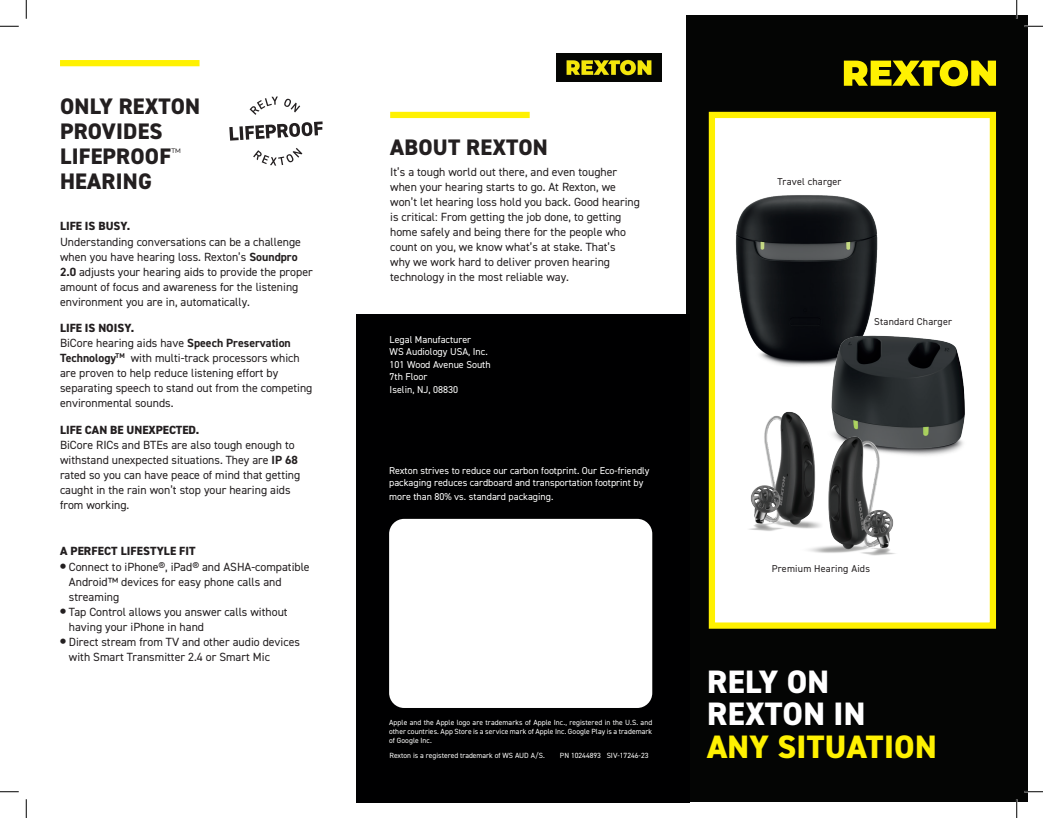
<style>
.page{position:relative;width:1043px;height:818px;background:#fff}
.page>*{position:absolute;margin:0;border:0;box-sizing:border-box;transform-origin:0 0}
.t1{font:800 32.5px/32.5px "DIN2014";letter-spacing:.01em;color:#fff}
.t2{font:800 32.5px "DIN2014";letter-spacing:.01em;color:#fff101}
.t3{font:800 22.5px/25px "DIN2014";letter-spacing:.01em;color:#231f20}
.t4{font:11.88px/15px "DIN2014";color:#231f20}
.t5{font:800 11.88px "DIN2014";color:#231f20}
.t6{font:10px/12.5px "DIN2014";color:#fff}
.t7{font:10px "DIN2014";letter-spacing:.02em;color:#231f20}
.t8{font:7.5px/9px "DIN2014";color:#fff;text-align:justify}
.s1{font-weight:700}
.s2{font-weight:800}
.s3{font-weight:800;font-size:20px}
</style>
<div class="page">
<div style="left:686px;top:15px;width:342px;height:786px;background:#040504"></div>
<div style="left:708px;top:112px;width:288px;height:516px;background:#fff;border:6px solid #fff101"></div>
<div style="left:356px;top:314px;width:334px;height:488px;background:#000001"></div>
<svg style="left:843px;top:60px;width:153px;height:26px"></svg>
<div style="left:389px;top:519px;width:263px;height:189px;background:#fff;border-radius:15px"></div>
<img style="left:556px;top:54px;width:105px;height:28px">
<div style="left:390px;top:112px;width:139px;height:6px;background:#fff101"></div>
<div style="left:60px;top:60px;width:139px;height:6px;background:#fff101"></div>
<img style="left:735px;top:195px;width:143px;height:171px">
<img style="left:813px;top:321px;width:152px;height:135px">
<img style="left:749px;top:401px;width:96px;height:130px">
<img style="left:797px;top:425px;width:110px;height:131px">
<svg style="left:253px;top:148px;width:49px;height:18px"></svg>
<svg style="left:249px;top:96px;width:29px;height:19px"></svg>
<svg style="left:284px;top:98px;width:16px;height:14px"></svg>
<svg style="left:229px;top:121px;width:93px;height:20px"></svg>
<svg style="left:0;top:25px;width:19px;height:2px"></svg>
<svg style="left:1024px;top:25px;width:18px;height:2px"></svg>
<svg style="left:0;top:791px;width:19px;height:1px"></svg>
<svg style="left:1024px;top:790px;width:18px;height:2px"></svg>
<svg style="left:25px;top:0;width:2px;height:19px"></svg>
<svg style="left:25px;top:799px;width:2px;height:19px"></svg>
<svg style="left:1015px;top:0;width:2px;height:19px"></svg>
<svg style="left:1015px;top:799px;width:2px;height:19px"></svg>
<h2 class="t3" style="left:60px;top:94px;width:142px">ONLY REXTON<br>PROVIDES<br>LIFEPROOF<sup>™<br></sup>HEARING</h2>
<p class="t5" style="left:60px;top:218px;width:72px">LIFE IS BUSY.</p>
<p class="t4" style="left:60px;top:234px;width:254px">Understanding conversations can be a challenge when you have hearing loss. Rexton’s <span class="s1">Soundpro 2.0</span> adjusts your hearing aids to provide the proper amount of focus and awareness for the listening environment you are in, automatically.</p>
<p class="t4" style="left:60px;top:320px;width:254px"><span class="s2">LIFE IS NOISY.<br></span>BiCore hearing aids have <span class="s1">Speech Preservation Technology</span><sup>TM</sup> with multi-track processors which are proven to help reduce listening effort by separating speech to stand out from the competing environmental sounds.</p>
<p class="t5" style="left:60px;top:421px;width:141px">LIFE CAN BE UNEXPECTED.</p>
<p class="t4" style="left:60px;top:436px;width:242px">BiCore RICs and BTEs are also tough enough to withstand unexpected situations. They are <span class="s1">IP 68 </span>rated so you can have peace of mind that getting caught in the rain won’t stop your hearing aids from working.</p>
<p class="t5" style="left:60px;top:543px;width:137px">A PERFECT LIFESTYLE FIT</p>
<p class="t4" style="left:69px;top:558px;width:242px;text-indent:-9px"><span class="s3">•</span> Connect to iPhone®, iPad® and ASHA-compatible<br>Android™ devices for easy phone calls and streaming</p>
<p class="t4" style="left:69px;top:603px;width:220px;text-indent:-9px"><span class="s3">•</span> Tap Control allows you answer calls without having your iPhone in hand</p>
<p class="t4" style="left:69px;top:633px;width:233px;text-indent:-9px"><span class="s3">•</span> Direct stream from TV and other audio devices with Smart Transmitter 2.4 or Smart Mic</p>
<h2 class="t3" style="left:390px;top:135px;width:159px">ABOUT REXTON</h2>
<p class="t4" style="left:390px;top:164px;width:251px">It’s a tough world out there, and even tougher when your hearing starts to go. At Rexton, we won’t let hearing loss hold you back. Good hearing is critical: From getting the job done, to getting home safely and being there for the people who count on you, we know what’s at stake. That’s<br>why we work hard to deliver proven hearing technology in the most reliable way.</p>
<p class="t6" style="left:389px;top:333px;width:103px">Legal Manufacturer<br>WS Audiology USA, Inc.<br>101 Wood Avenue South<br>7th Floor<br>Iselin, NJ, 08830</p>
<p class="t6" style="left:389px;top:463px;width:262px">Rexton strives to reduce our carbon footprint. Our Eco-friendly packaging reduces cardboard and transportation footprint by</p>
<p class="t6" style="left:389px;top:490px;width:166px">more than 80% vs. standard packaging.</p>
<p class="t8" style="left:389px;top:718px;width:265px">Apple and the Apple logo are trademarks of Apple Inc., registered in the U.S. and other countries. App Store is a service mark of Apple Inc. Google Play is a trademark of Google Inc.</p>
<p class="t8" style="left:389px;top:750px;width:157px">Rexton is a registered trademark of WS AUD A/S.</p>
<p class="t8" style="left:560px;top:750px;width:90px">PN 10244893 SIV-17246-23</p>
<p class="t7" style="left:777px;top:175px;width:66px">Travel charger</p>
<p class="t7" style="left:874px;top:316px;width:79px">Standard Charger</p>
<p class="t7" style="left:771px;top:562px;width:100px">Premium Hearing Aids</p>
<h1 class="t1" style="left:707px;top:665px;width:160px">RELY ON<br>REXTON IN</h1>
<h1 class="t2" style="left:707px;top:725px;width:231px">ANY SITUATION</h1>
</div>
